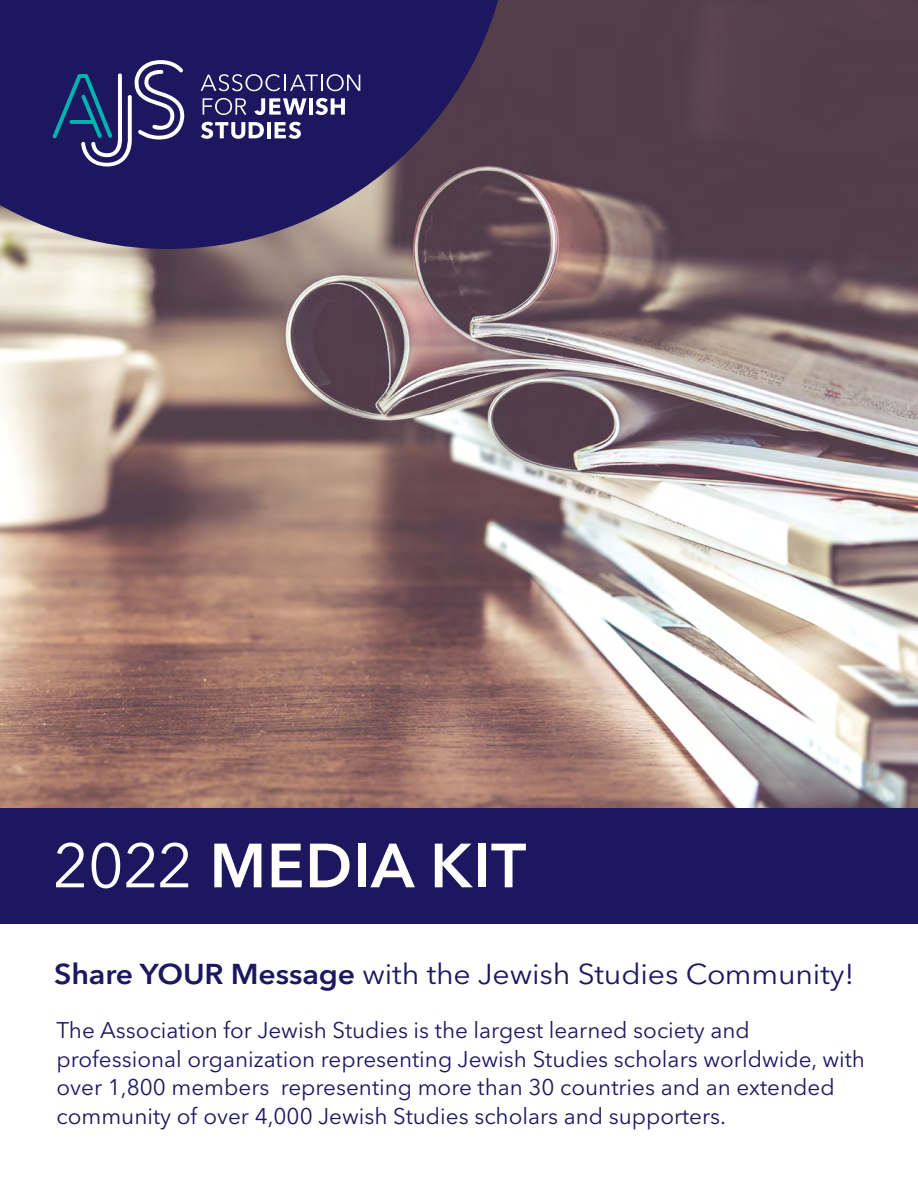
<style>
.page{position:relative;width:918px;height:1188px;background:#fff}
.page>*{position:absolute;margin:0;border:0;box-sizing:border-box;transform-origin:0 0}
.t1{font:600 61.65px "Avenir Next LT Pro";letter-spacing:.01em;color:#fff}
.t2{font:28.5px "Avenir Next LT Pro";letter-spacing:-.005em;color:#1d1760;scale:1.06 1}
.t3{font:22.5px/28.5px "Avenir Next LT Pro";color:#1d1760}
.s1{font-weight:400}
.s2{font-weight:600}
</style>
<div class="page">
<img style="left:0;top:0;width:918px;height:808px">
<svg style="left:0;top:0;width:511px;height:249px;background:#332a61"></svg>
<div style="left:0;top:808px;width:918px;height:116px;background:#1d1760"></div>
<svg style="left:201px;top:74px;width:159px;height:17px;background:#524e85"></svg>
<svg style="left:203px;top:98px;width:43px;height:17px"></svg>
<svg style="left:254px;top:98px;width:53px;height:17px"></svg>
<hr style="left:309px;top:98px;width:4px;height:17px;background:#fff">
<svg style="left:315px;top:98px;width:30px;height:17px"></svg>
<svg style="left:201px;top:122px;width:63px;height:17px"></svg>
<hr style="left:267px;top:122px;width:4px;height:16px;background:#fff">
<svg style="left:275px;top:122px;width:26px;height:17px"></svg>
<svg style="left:52px;top:60px;width:132px;height:107px;background:#3c427b"></svg>
<p class="t1" style="left:53px;top:828px;width:475px"><span class="s1">2022</span> MEDIA KIT</p>
<p class="t2" style="left:54px;top:957px;width:756px"><span class="s2">Share YOUR Message</span> with the Jewish Studies Community!</p>
<h1 class="t3" style="left:57px;top:1016px;width:810px">The Association for Jewish Studies is the largest learned society and professional organization representing Jewish Studies scholars worldwide, with over 1,800 members representing more than 30 countries and an extended community of over 4,000 Jewish Studies scholars and supporters.</h1>
</div>
